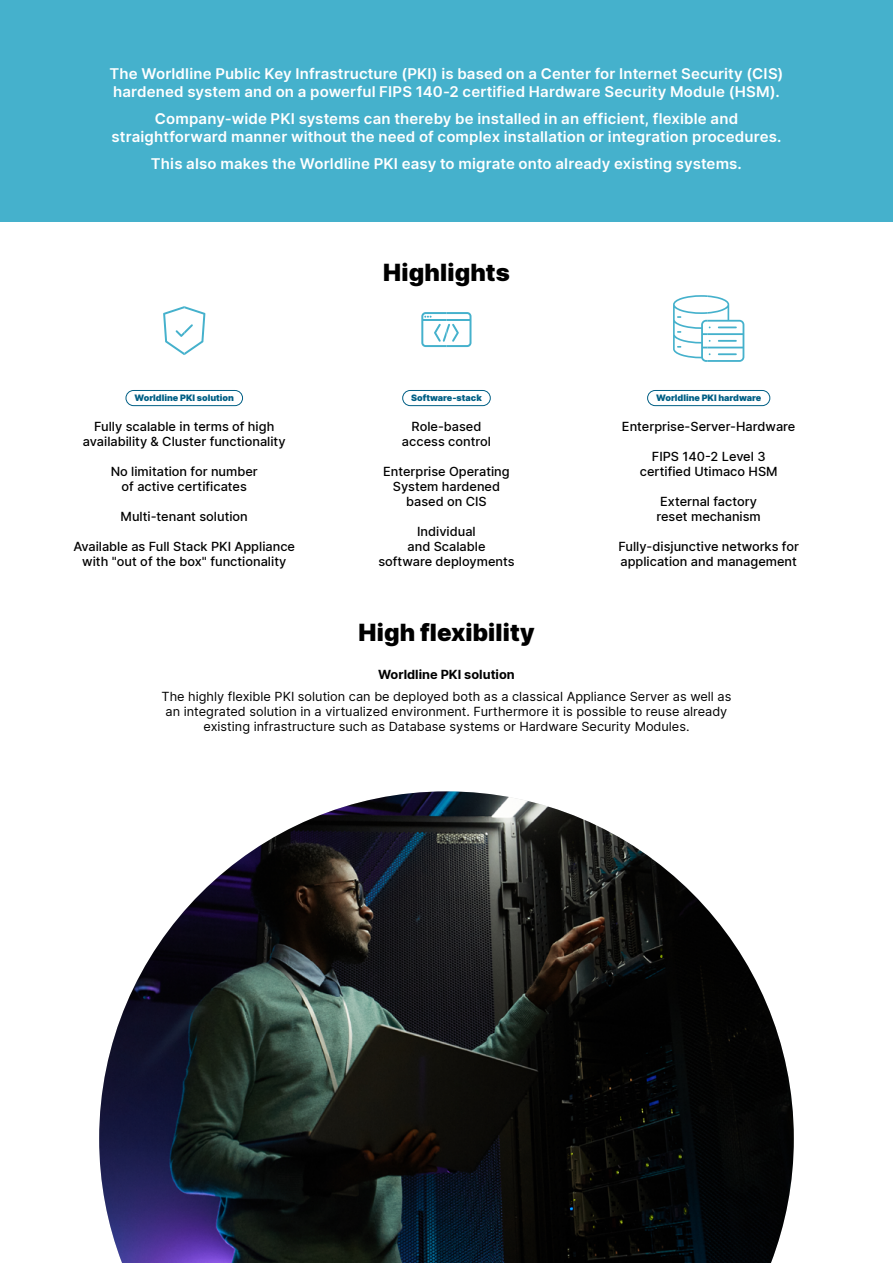
<style>
.page{position:relative;width:893px;height:1263px;background:#fff}
.page>*{position:absolute;margin:0;border:0;box-sizing:border-box;transform-origin:0 0}
.Subhead_1{font:900 24px "Inter";letter-spacing:.005em;color:#000}
.Emphasis_2{font:600 15px/18px "Inter";letter-spacing:.01em;color:#fff}
.Body{font:500 12.75px/15px "Inter";color:#000;text-align:center}
.Body-2{font:12.75px/15px "Inter";color:#000;text-align:center}
.Body_centered{font:700 12.75px "Inter";color:#000}
.Specs{font:900 9px "Inter";color:#005f85}
</style>
<div class="page">
<div style="left:0;top:0;width:893px;height:221px;background:#45b1cc"></div>
<svg style="left:673px;top:295px;width:71px;height:67px"></svg>
<svg style="left:163px;top:306px;width:42px;height:49px"></svg>
<svg style="left:421px;top:312px;width:50px;height:35px"></svg>
<div style="left:126px;top:390px;width:117px;height:16px;border:1px solid #005f85;border-radius:8px"></div>
<div style="left:402px;top:390px;width:89px;height:16px;border:1px solid #005f85;border-radius:8px"></div>
<div style="left:647px;top:390px;width:123px;height:16px;border:1px solid #005f85;border-radius:8px"></div>
<img style="left:99px;top:791px;width:695px;height:472px">
<p class="Emphasis_2" style="left:109px;top:64px;width:676px">The Worldline Public Key Infrastructure (PKI) is based on a Center for Internet Security (CIS) hardened system and on a powerful FIPS 140-2 certified Hardware Security Module (HSM).</p>
<p class="Emphasis_2" style="left:112px;top:109px;width:671px;text-align:center">Company-wide PKI systems can thereby be installed in an efficient, flexible and straightforward manner without the need of complex installation or integration procedures.</p>
<p class="Emphasis_2" style="left:151px;top:154px;width:592px">This also makes the Worldline PKI easy to migrate onto already existing systems.</p>
<p class="Specs" style="left:134px;top:391px;width:101px">Worldline PKI solution</p>
<p class="Body" style="left:83px;top:419px;width:204px">Fully scalable in terms of high availability &amp; Cluster functionality</p>
<p class="Body" style="left:111px;top:464px;width:149px">No limitation for number of active certificates</p>
<p class="Body" style="left:121px;top:509px;width:129px">Multi-tenant solution</p>
<p class="Body" style="left:73px;top:539px;width:223px">Available as Full Stack PKI Appliance with "out of the box" functionality</p>
<p class="Subhead_1" style="left:383px;top:255px;width:128px">Highlights</p>
<p class="Specs" style="left:411px;top:391px;width:72px">Software-stack</p>
<p class="Body" style="left:402px;top:419px;width:91px">Role-based access control</p>
<p class="Body" style="left:383px;top:464px;width:128px">Enterprise Operating<br>System hardened based on CIS</p>
<p class="Body" style="left:378px;top:524px;width:138px">Individual<br>and Scalable<br>software deployments</p>
<p class="Specs" style="left:656px;top:391px;width:107px">Worldline PKI hardware</p>
<p class="Body" style="left:622px;top:419px;width:175px">Enterprise-Server-Hardware</p>
<p class="Body" style="left:640px;top:449px;width:139px">FIPS 140-2 Level 3 certified Utimaco HSM</p>
<p class="Body" style="left:656px;top:494px;width:106px;text-align:left">External factory reset mechanism</p>
<p class="Body" style="left:618px;top:539px;width:182px;text-align:left">Fully-disjunctive networks for application and management</p>
<p class="Subhead_1" style="left:358px;top:615px;width:178px">High flexibility</p>
<p class="Body_centered" style="left:378px;top:665px;width:138px">Worldline PKI solution</p>
<p class="Body-2" style="left:162px;top:689px;width:571px">The highly flexible PKI solution can be deployed both as a classical Appliance Server as well as an integrated solution in a virtualized environment. Furthermore it is possible to reuse already existing infrastructure such as Database systems or Hardware Security Modules.</p>
</div>
